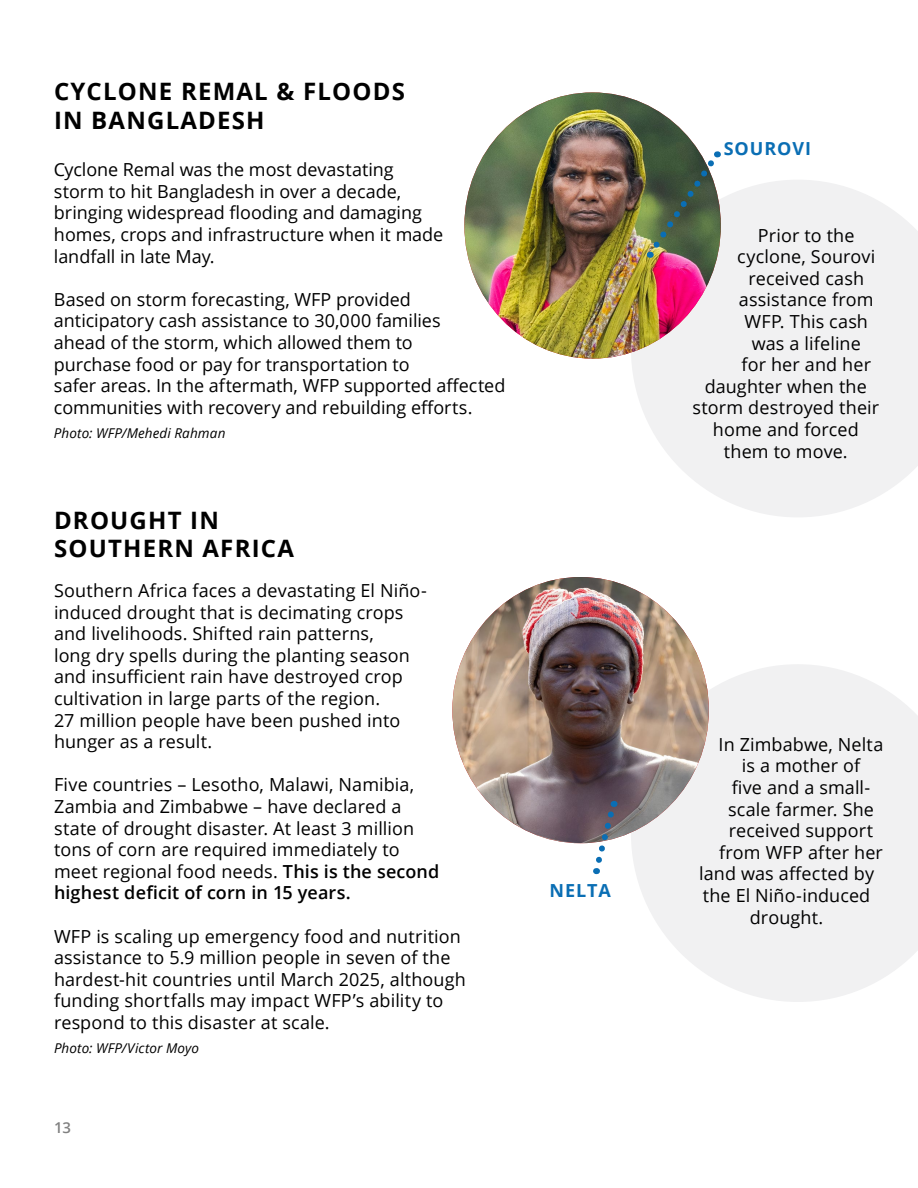
<style>
.page{position:relative;width:918px;height:1188px;background:#fff}
.page>*{position:absolute;margin:0;border:0;box-sizing:border-box;transform-origin:0 0}
.t1{font:700 24px/28.8px "Open Sans";letter-spacing:.05em;color:#000}
.t2{font:18px/21.6px "Open Sans";letter-spacing:.005em;color:#000}
.t3{font:700 18px "Open Sans";letter-spacing:.05em;color:#0a6eb4}
.t4{font:600 15px "Open Sans";color:#000}
.t5{font:italic 13.5px "Open Sans";letter-spacing:.01em;color:#000}
.s1{font-weight:600}
</style>
<div class="page">
<svg style="left:632px;top:180px;width:286px;height:337px;fill:#f1f1f2"></svg>
<img style="left:464px;top:92px;width:257px;height:267px">
<svg style="left:648px;top:151px;width:74px;height:107px;background:#596b54"></svg>
<svg style="left:631px;top:664px;width:287px;height:338px;fill:#f1f1f2"></svg>
<img style="left:452px;top:577px;width:257px;height:266px">
<svg style="left:592px;top:801px;width:27px;height:73px"></svg>
<h1 class="t1" style="left:54px;top:76px;width:353px">CYCLONE REMAL &amp; FLOODS<br>IN BANGLADESH</h1>
<p class="t2" style="left:54px;top:158px;width:391px">Cyclone Remal was the most devastating storm to hit Bangladesh in over a decade, bringing widespread flooding and damaging homes, crops and infrastructure when it made landfall in late May.</p>
<p class="t2" style="left:54px;top:288px;width:453px">Based on storm forecasting, WFP provided anticipatory cash assistance to 30,000 families<br>ahead of the storm, which allowed them to<br>purchase food or pay for transportation to<br>safer areas. In the aftermath, WFP supported affected communities with recovery and rebuilding efforts.</p>
<p class="t5" style="left:54px;top:424px;width:173px">Photo: WFP/Mehedi Rahman</p>
<h1 class="t1" style="left:54px;top:505px;width:241px">DROUGHT IN<br>SOUTHERN AFRICA</h1>
<p class="t2" style="left:54px;top:579px;width:374px">Southern Africa faces a devastating El Niño&shy;induced drought that is decimating crops and livelihoods. Shifted rain patterns,<br>long dry spells during the planting season and insufficient rain have destroyed crop cultivation in large parts of the region.<br>27 million people have been pushed into hunger as a result.</p>
<p class="t2" style="left:54px;top:774px;width:387px">Five countries – Lesotho, Malawi, Namibia, Zambia and Zimbabwe – have declared a state of drought disaster. At least 3 million tons of corn are required immediately to meet regional food needs. <span class="s1">This is the second highest deficit of corn in 15 years.</span></p>
<p class="t2" style="left:54px;top:925px;width:413px">WFP is scaling up emergency food and nutrition assistance to 5.9 million people in seven of the hardest-hit countries until March 2025, although funding shortfalls may impact WFP’s ability to respond to this disaster at scale.</p>
<p class="t5" style="left:54px;top:1039px;width:147px">Photo: WFP/Victor Moyo</p>
<p class="t4" style="left:54px;top:1118px;width:19px">13</p>
<p class="t3" style="left:550px;top:878px;width:63px">NELTA</p>
<p class="t3" style="left:724px;top:136px;width:89px">SOUROVI</p>
<p class="t2" style="left:758px;top:224px;width:98px">Prior to the</p>
<p class="t2" style="left:737px;top:245px;width:140px">cyclone, Sourovi</p>
<p class="t2" style="left:748px;top:267px;width:117px">received cash</p>
<p class="t2" style="left:739px;top:289px;width:136px">assistance from</p>
<p class="t2" style="left:745px;top:310px;width:125px">WFP. This cash</p>
<p class="t2" style="left:752px;top:332px;width:111px">was a lifeline</p>
<p class="t2" style="left:742px;top:353px;width:131px">for her and her</p>
<p class="t2" style="left:705px;top:375px;width:164px">daughter when the</p>
<p class="t2" style="left:692px;top:397px;width:188px">storm destroyed their</p>
<p class="t2" style="left:713px;top:418px;width:147px">home and forced</p>
<p class="t2" style="left:724px;top:440px;width:125px">them to move.</p>
<p class="t2" style="left:719px;top:733px;width:166px">In Zimbabwe, Nelta</p>
<p class="t2" style="left:742px;top:755px;width:120px">is a mother of</p>
<p class="t2" style="left:732px;top:776px;width:140px">five and a small-</p>
<p class="t2" style="left:728px;top:798px;width:147px">scale farmer. She</p>
<p class="t2" style="left:729px;top:819px;width:146px">received support</p>
<p class="t2" style="left:719px;top:841px;width:165px">from WFP after her</p>
<p class="t2" style="left:699px;top:863px;width:176px">land was affected by</p>
<p class="t2" style="left:703px;top:884px;width:169px">the El Niño-induced</p>
<p class="t2" style="left:750px;top:906px;width:75px">drought.</p>
</div>
